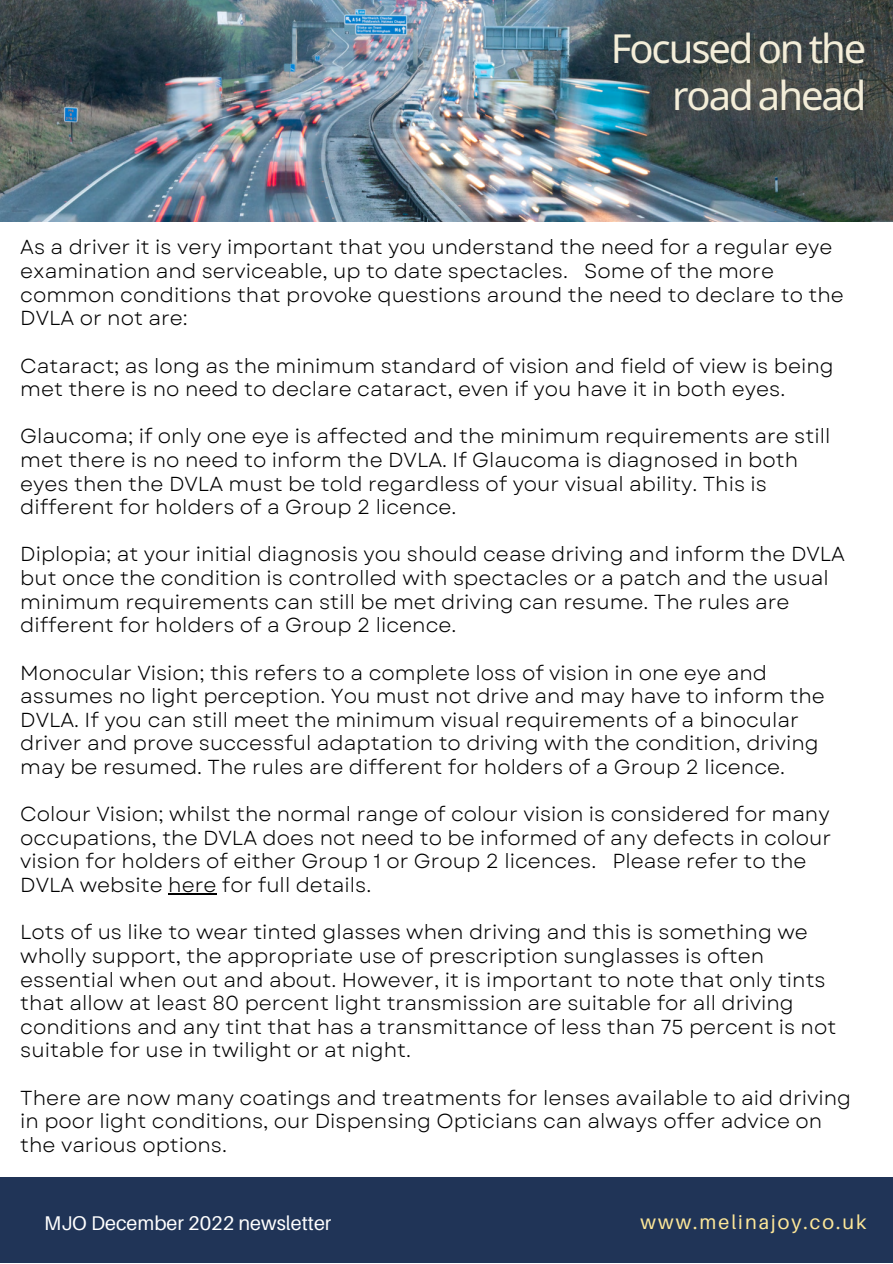
<style>
.page{position:relative;width:893px;height:1264px;background:#fff}
.page>*{position:absolute;margin:0;border:0;box-sizing:border-box;transform-origin:0 0}
.t1{font:40.05px/47.2px "Noto Sans";letter-spacing:-.05em;color:#f4eed9;text-align:right}
.t2{font:20.25px/23.5px "Garet";color:#000}
.t3{font:19.8px "Aileron";color:#fff}
.t4{font:19.8px "Aileron";letter-spacing:.1em;color:#fde798}
</style>
<div class="page">
<div style="left:0;top:1176px;width:892px;height:86px;background:#203457"></div>
<hr style="left:168px;top:893px;width:48px;height:1px;background:#000">
<img style="left:0;top:0;width:892px;height:221px">
<h1 class="t1" style="left:610px;top:24px;width:257px">Focused on the road ahead</h1>
<p class="t2" style="left:20px;top:236px;width:825px">As a driver it is very important that you understand the need for a regular eye examination and serviceable, up to date spectacles. Some of the more common conditions that provoke questions around the need to declare to the DVLA or not are:</p>
<p class="t2" style="left:20px;top:354px;width:815px">Cataract; as long as the minimum standard of vision and field of view is being met there is no need to declare cataract, even if you have it in both eyes.</p>
<p class="t2" style="left:20px;top:424px;width:811px">Glaucoma; if only one eye is affected and the minimum requirements are still met there is no need to inform the DVLA. If Glaucoma is diagnosed in both eyes then the DVLA must be told regardless of your visual ability. This is different for holders of a Group 2 licence.</p>
<p class="t2" style="left:20px;top:542px;width:826px">Diplopia; at your initial diagnosis you should cease driving and inform the DVLA but once the condition is controlled with spectacles or a patch and the usual minimum requirements can still be met driving can resume. The rules are different for holders of a Group 2 licence.</p>
<p class="t2" style="left:20px;top:660px;width:806px">Monocular Vision; this refers to a complete loss of vision in one eye and assumes no light perception. You must not drive and may have to inform the DVLA. If you can still meet the minimum visual requirements of a binocular driver and prove successful adaptation to driving with the condition, driving may be resumed. The rules are different for holders of a Group 2 licence.</p>
<p class="t2" style="left:20px;top:802px;width:812px">Colour Vision; whilst the normal range of colour vision is considered for many occupations, the DVLA does not need to be informed of any defects in colour vision for holders of either Group 1 or Group 2 licences. Please refer to the DVLA website here for full details.</p>
<p class="t2" style="left:20px;top:920px;width:817px">Lots of us like to wear tinted glasses when driving and this is something we wholly support, the appropriate use of prescription sunglasses is often essential when out and about. However, it is important to note that only tints that allow at least 80 percent light transmission are suitable for all driving conditions and any tint that has a transmittance of less than 75 percent is not suitable for use in twilight or at night.</p>
<p class="t2" style="left:20px;top:1085px;width:832px">There are now many coatings and treatments for lenses available to aid driving in poor light conditions, our Dispensing Opticians can always offer advice on the various options.</p>
<p class="t3" style="left:44px;top:1210px;width:289px">MJO December 2022 newsletter</p>
<p class="t4" style="left:640px;top:1209px;width:227px">www.melinajoy.co.uk</p>
</div>
